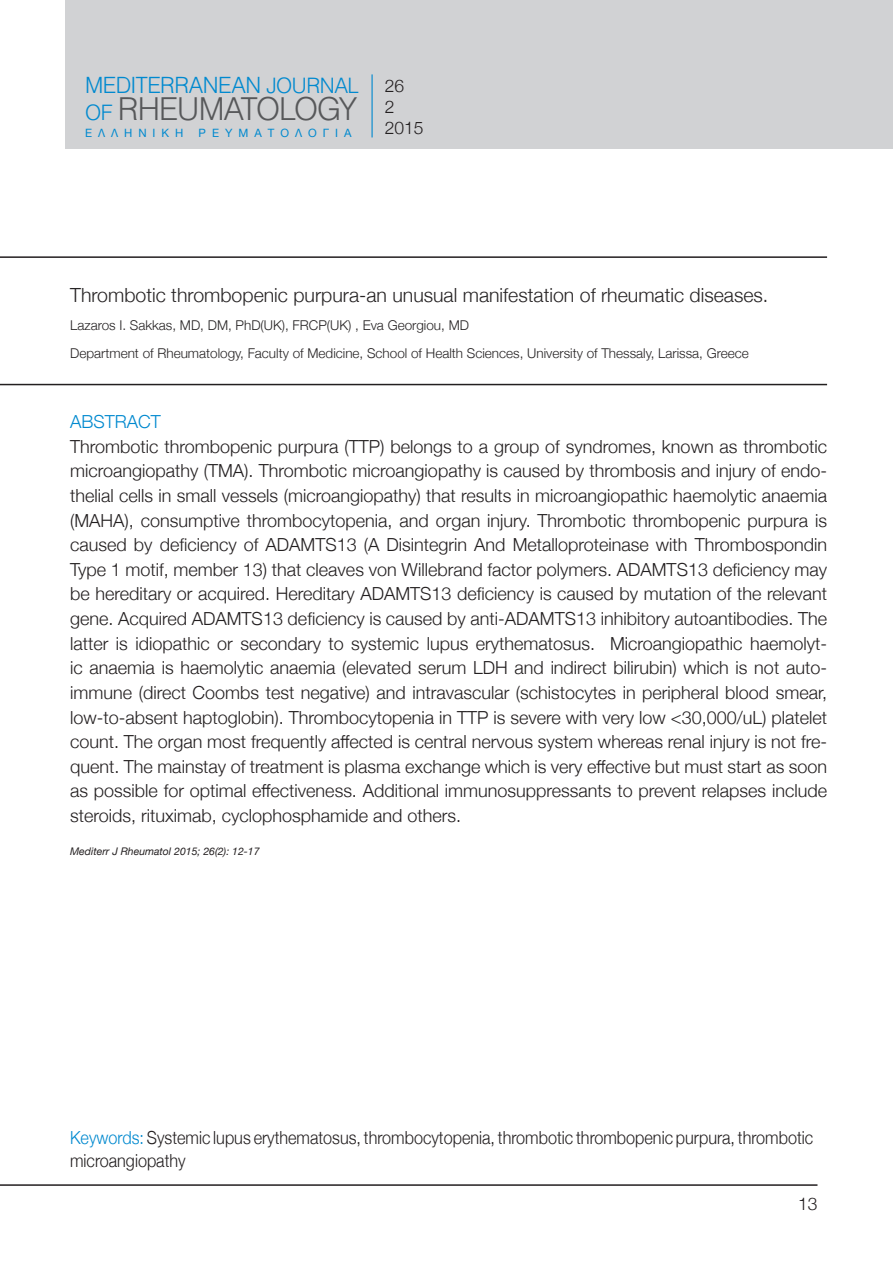
<style>
.page{position:relative;width:893px;height:1263px;background:#fff}
.page>*{position:absolute;margin:0;border:0;box-sizing:border-box;transform-origin:0 0}
.t1{font:300 31.2px "UB Helvetica";letter-spacing:-.025em;color:#57585a}
.t2{font:300 22.2px "UB Helvetica";letter-spacing:-.02em;color:#0089cf}
.t3{font:300 19.5px "Helvetica Neue";color:#262324}
.t4{font:300 18px/24.6px "Helvetica Neue";color:#231f20;text-align:justify}
.t5{font:300 18px/23.1px "Helvetica Neue";color:#231f20;scale:.9 1}
.t6{font:300 18px "Helvetica Neue";color:#0089cf}
.t7{font:300 17.4px/21px "Helvetica Neue";color:#231f20}
.t8{font:300 13.5px/28px "Helvetica Neue";color:#262324}
.t9{font:11.4px "Helvetica Neue";letter-spacing:.525em;color:#0089cf}
.t10{font:italic 10.5px "Helvetica Neue";color:#231f20}
.s1{font-size:21px}
.s2{font-size:21px;color:#0089cf}
.s3{color:#0089cf}
</style>
<div class="page">
<div style="left:66px;top:0;width:827px;height:149px;background:#d1d2d4"></div>
<hr style="left:371px;top:74px;width:2px;height:63px;background:#0089cf">
<hr style="left:0;top:1184px;width:817px;height:2px;background:#231f20">
<hr style="left:0;top:256px;width:827px;height:2px;background:#231f20">
<hr style="left:0;top:384px;width:827px;height:1px;background:#231f20">
<p class="t2" style="left:85px;top:72px;width:275px">MEDITERRANEAN <span class="s1">JOURNAL</span></p>
<h1 class="t1" style="left:85px;top:90px;width:273px"><span class="s2">OF</span> RHEUMATOLOGY</h1>
<p class="t9" style="left:85px;top:125px;width:100px">ΕΛΛΗΝΙΚΗ</p>
<p class="t9" style="left:199px;top:125px;width:154px">ΡΕΥΜΑΤΟΛΟΓΙΑ</p>
<p class="t7" style="left:385px;top:75px;width:40px">26<br>2<br>2015</p>
<p class="t3" style="left:70px;top:280px;width:700px">Thrombotic thrombopenic purpura-an unusual manifestation of rheumatic diseases.</p>
<p class="t8" style="left:70px;top:311px;width:680px">Lazaros I. Sakkas, MD, DM, PhD(UK), FRCP(UK) , Eva Georgiou, MD<br>Department of Rheumatology, Faculty of Medicine, School of Health Sciences, University of Thessaly, Larissa, Greece</p>
<p class="t6" style="left:70px;top:407px;width:24px">Abstract</p>
<p class="t4" style="left:70px;top:433px;width:758px">Thrombotic thrombopenic purpura (TTP) belongs to a group of syndromes, known as thrombotic microangiopathy (TMA). Thrombotic microangiopathy is caused by thrombosis and injury of endo&shy;thelial cells in small vessels (microangiopathy) that results in microangiopathic haemolytic anaemia (MAHA), consumptive thrombocytopenia, and organ injury. Thrombotic thrombopenic purpura is caused by deficiency of ADAMTS13 (A Disintegrin And Metalloproteinase with Thrombospondin Type 1 motif, member 13) that cleaves von Willebrand factor polymers. ADAMTS13 deficiency may be hereditary or acquired. Hereditary ADAMTS13 deficiency is caused by mutation of the relevant gene. Acquired ADAMTS13 deficiency is caused by anti-ADAMTS13 inhibitory autoantibodies. The latter is idiopathic or secondary to systemic lupus erythematosus. Microangiopathic haemolyt&shy;ic anaemia is haemolytic anaemia (elevated serum LDH and indirect bilirubin) which is not auto&shy;immune (direct Coombs test negative) and intravascular (schistocytes in peripheral blood smear, low-to-absent haptoglobin). Thrombocytopenia in TTP is severe with very low &lt;30,000/uL) platelet count. The organ most frequently affected is central nervous system whereas renal injury is not fre&shy;quent. The mainstay of treatment is plasma exchange which is very effective but must start as soon as possible for optimal effectiveness. Additional immunosuppressants to prevent relapses include steroids, rituximab, cyclophosphamide and others.</p>
<p class="t10" style="left:70px;top:843px;width:191px">Mediterr J Rheumatol 2015; 26(2): 12-17</p>
<p class="t5" style="left:70px;top:1125px;width:827px"><span class="s3">Keywords:</span> Systemic lupus erythematosus, thrombocytopenia, thrombotic thrombopenic purpura, thrombotic microangiopathy</p>
<p class="t7" style="left:798px;top:1192px;width:21px">13</p>
</div>
